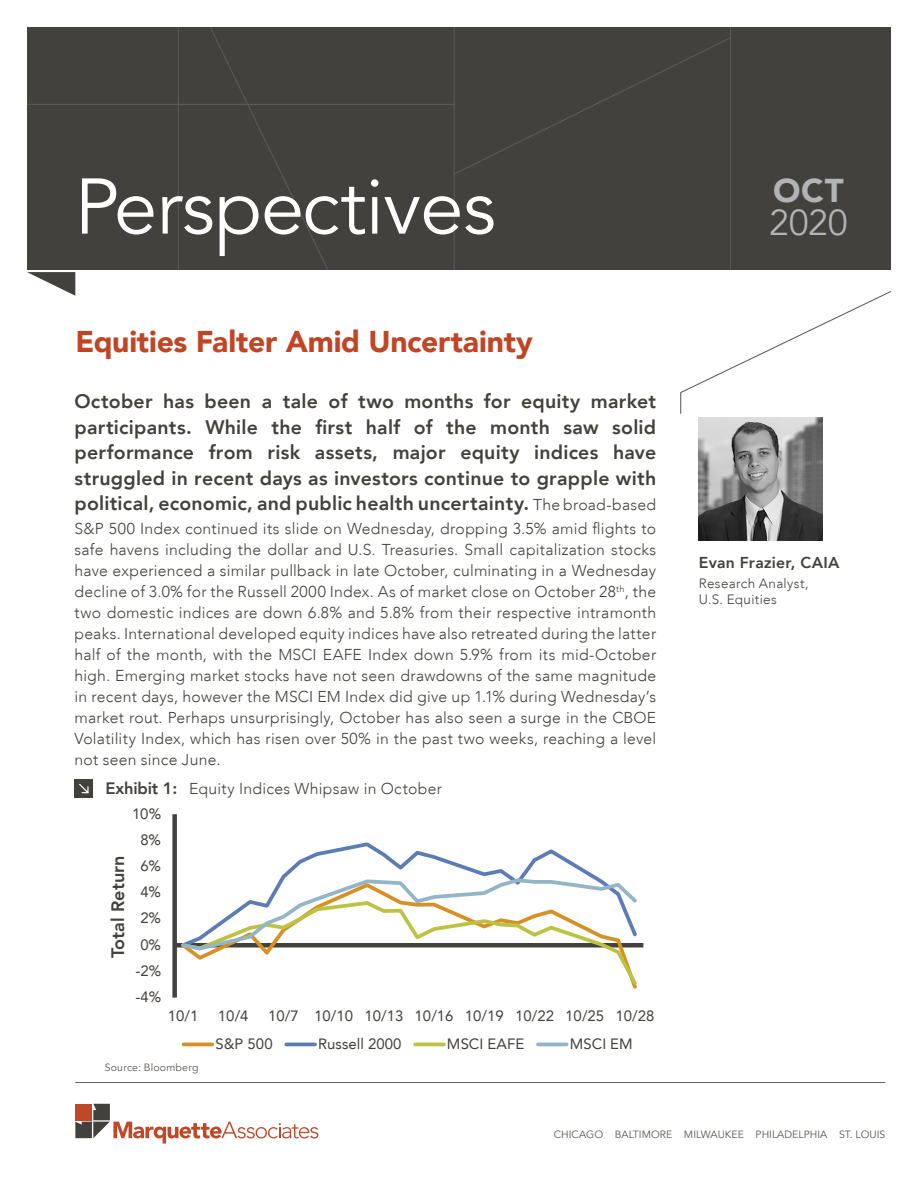
<style>
.page{position:relative;width:918px;height:1188px;background:#fff}
.page>*{position:absolute;margin:0;border:0;box-sizing:border-box;transform-origin:0 0}
.t1{font:78px "Avenir LT";letter-spacing:-.01em;color:#fff}
.t2{font:36px "Avenir LT";color:#b2b3b7}
.t3{font:900 33px "Avenir LT";color:#b2b3b7}
.t4{font:900 30px "Avenir LT";letter-spacing:-.005em;color:#c04524}
.t5{font:800 19.5px/25.5px "Avenir";letter-spacing:.015em;color:#42413c;text-align:justify}
.t6{font:800 18px "Avenir LT";color:#43413d}
.t7{font:300 15.75px/21px "Avenir LT";letter-spacing:.015em;color:#42413c;text-align:justify}
.t8{font:800 15.75px "Avenir";letter-spacing:.02em;color:#42413c}
.t9{font:15px "Avenir LT";color:#43413d}
.t10{font:300 13.5px/16.5px "Avenir LT";letter-spacing:.025em;color:#42413c}
.t11{font:10.5px "Avenir LT";color:#5d5955}
.t12{font:10.5px "Avenir LT";letter-spacing:.02em;color:#5d5955}
.s1{font-family:"Avenir LT";font-weight:300;font-size:15.75px}
.s2{font-weight:800;font-size:16.5px;color:#43413d}
</style>
<div class="page">
<div style="left:27px;top:27px;width:864px;height:243px;background:#43413d"></div>
<hr style="left:178px;top:27px;width:1px;height:243px;background:#59595c">
<hr style="left:454px;top:27px;width:1px;height:243px;background:#59595c">
<hr style="left:730px;top:27px;width:1px;height:243px;background:#59595c">
<hr style="left:27px;top:104px;width:427px;height:1px;background:#59595c">
<svg style="left:210px;top:27px;width:118px;height:243px"></svg>
<svg style="left:453px;top:36px;width:277px;height:140px"></svg>
<hr style="left:75px;top:1082px;width:810px;height:1px;background:#645f5b">
<svg style="left:75px;top:1104px;width:243px;height:40px"></svg>
<svg style="left:27px;top:272px;width:48px;height:24px"></svg>
<svg style="left:680px;top:291px;width:211px;height:123px"></svg>
<img style="left:699px;top:417px;width:124px;height:124px">
<div style="left:75px;top:779px;width:18px;height:19px;background:#42413c"></div>
<svg style="left:79px;top:783px;width:10px;height:11px"></svg>
<div style="left:172px;top:814px;width:5px;height:184px;background:#43413d"></div>
<svg style="left:178px;top:842px;width:418px;height:106px"></svg>
<svg style="left:179px;top:876px;width:461px;height:112px"></svg>
<hr style="left:183px;top:1043px;width:29px;height:3px;background:#d79023">
<hr style="left:286px;top:1043px;width:29px;height:3px;background:#5c7cb5">
<hr style="left:415px;top:1043px;width:29px;height:3px;background:#bcc342">
<hr style="left:538px;top:1043px;width:29px;height:3px;background:#92b6c7">
<p class="t1" style="left:75px;top:162px;width:423px">Perspectives</p>
<p class="t4" style="left:75px;top:323px;width:459px">Equities Falter Amid Uncertainty</p>
<p class="t5" style="left:75px;top:389px;width:583px">October has been a tale of two months for equity market participants. While the first half of the month saw solid performance from risk assets, major equity indices have struggled in recent days as investors continue to grapple with political, economic, and public health uncertainty. <span class="s1">The broad-based</span></p>
<p class="t7" style="left:75px;top:518px;width:583px">S&amp;P 500 Index continued its slide on Wednesday, dropping 3.5% amid flights to safe havens including the dollar and U.S. Treasuries. Small capitalization stocks have experienced a similar pullback in late October, culminating in a Wednesday decline of 3.0% for the Russell 2000 Index. As of market close on October 28<sup>th</sup>, the two domestic indices are down 6.8% and 5.8% from their respective intramonth peaks. International developed equity indices have also retreated during the latter half of the month, with the MSCI EAFE Index down 5.9% from its mid-October high. Emerging market stocks have not seen drawdowns of the same magnitude in recent days, however the MSCI EM Index did give up 1.1% during Wednesday’s market rout. Perhaps unsurprisingly, October has also seen a surge in the CBOE Volatility Index, which has risen over 50% in the past two weeks, reaching a level not seen since June.</p>
<p class="t7" style="left:106px;top:778px;width:338px"><span class="s2">Exhibit 1:</span> Equity Indices Whipsaw in October</p>
<p class="t9" style="left:132px;top:805px;width:31px">10%</p>
<p class="t6" style="left:107px;top:958px;width:104px;rotate:-90deg">Total Return</p>
<p class="t9" style="left:140px;top:831px;width:22px">8%</p>
<p class="t9" style="left:140px;top:857px;width:22px">6%</p>
<p class="t9" style="left:140px;top:883px;width:22px">4%</p>
<p class="t9" style="left:140px;top:910px;width:22px">2%</p>
<p class="t9" style="left:140px;top:936px;width:22px">0%</p>
<p class="t9" style="left:135px;top:962px;width:27px">-2%</p>
<p class="t9" style="left:135px;top:988px;width:27px">-4%</p>
<p class="t9" style="left:168px;top:1007px;width:32px">10/1</p>
<p class="t9" style="left:218px;top:1007px;width:32px">10/4</p>
<p class="t9" style="left:268px;top:1007px;width:388px">10/7 10/10 10/13 10/16 10/19 10/22 10/25 10/28</p>
<p class="t9" style="left:215px;top:1035px;width:59px">S&amp;P 500</p>
<p class="t9" style="left:318px;top:1035px;width:85px">Russell 2000</p>
<p class="t9" style="left:447px;top:1035px;width:79px">MSCI EAFE</p>
<p class="t9" style="left:570px;top:1035px;width:65px">MSCI EM</p>
<p class="t12" style="left:105px;top:1061px;width:95px">Source: Bloomberg</p>
<p class="t3" style="left:773px;top:170px;width:72px">OCT</p>
<p class="t2" style="left:769px;top:202px;width:80px">2020</p>
<p class="t8" style="left:699px;top:550px;width:142px">Evan Frazier, CAIA</p>
<p class="t10" style="left:699px;top:575px;width:111px">Research Analyst,<br>U.S. Equities</p>
<p class="t11" style="left:554px;top:1129px;width:333px">CHICAGO BALTIMORE MILWAUKEE PHILADELPHIA ST. LOUIS</p>
</div>
